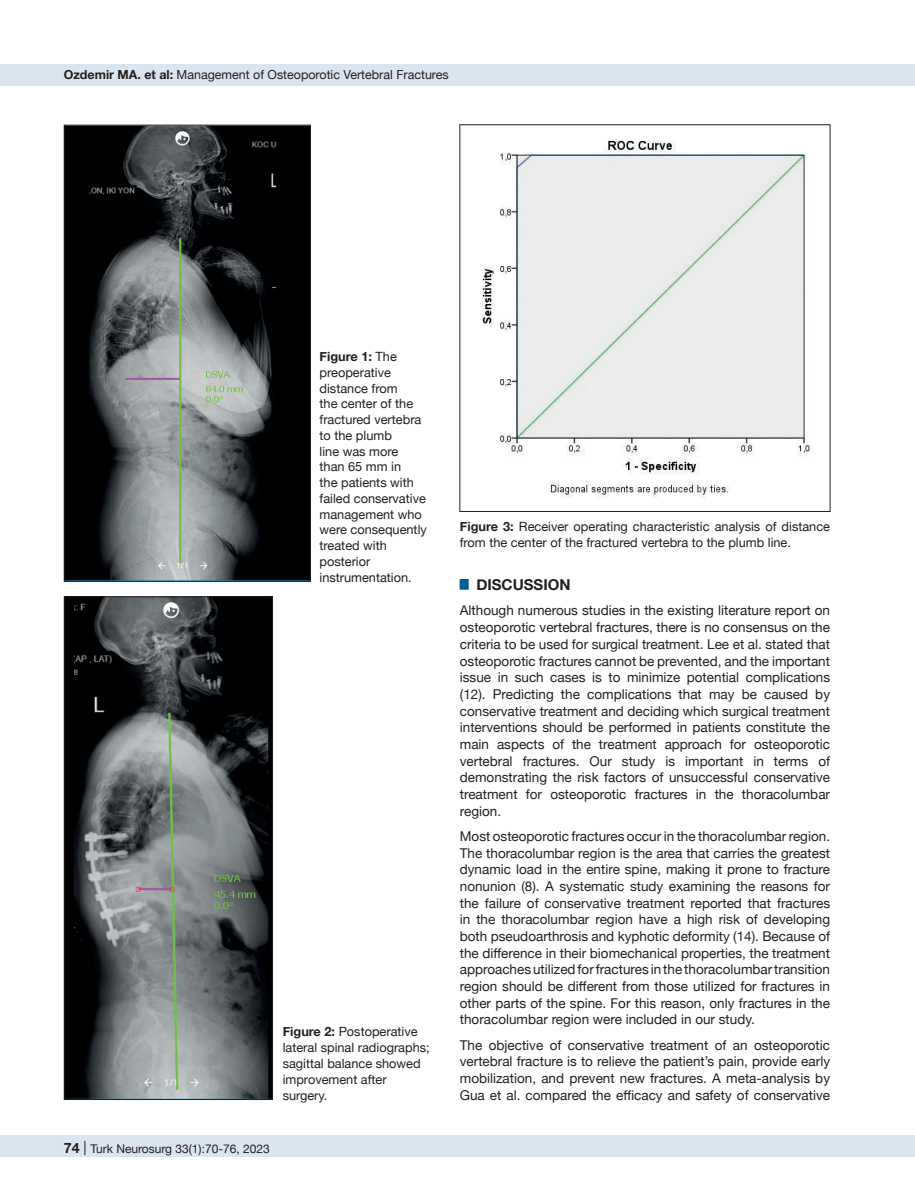
<style>
.page{position:relative;width:915px;height:1191px;background:#fff}
.page>*{position:absolute;margin:0;border:0;box-sizing:border-box;transform-origin:0 0}
.t1{font:700 15px "Helvetica Neue";color:#231f20}
.t2{font:13.5px/16.6px "Helvetica Neue";color:#231f20;text-align:justify}
.t3{font:12.75px/15.8px "Helvetica Neue";color:#231f20}
.t4{font:12.45px "Helvetica Neue";color:#231f20}
.t5{font:12px "Helvetica Neue";color:#231f20}
.s1{font-weight:700}
.s2{font-weight:700;font-size:14.25px}
.s3{font-size:14.25px}
</style>
<div class="page">
<div style="left:0;top:1135px;width:914px;height:22px;background:#dbe5f0"></div>
<div style="left:0;top:64px;width:914px;height:21px;background:#dbe5f0"></div>
<img style="left:66px;top:127px;width:242px;height:453px">
<div style="left:64px;top:125px;width:246px;height:457px;border:1px solid #231f20"></div>
<img style="left:66px;top:598px;width:205px;height:499px">
<div style="left:64px;top:596px;width:209px;height:503px;border:1px solid #231f20"></div>
<img style="left:482px;top:140px;width:329px;height:358px">
<div style="left:459px;top:124px;width:371px;height:388px;border:1px solid #231f20"></div>
<p class="t4" style="left:64px;top:66px;width:386px"><span class="s1">Ozdemir MA. et al:</span> Management of Osteoporotic Vertebral Fractures</p>
<p class="t3" style="left:319px;top:349px;width:109px"><span class="s1">Figure 1:</span> The preoperative distance from<br>the center of the fractured vertebra to the plumb<br>line was more<br>than 65 mm in<br>the patients with failed conservative management who were consequently treated with posterior instrumentation.</p>
<p class="t3" style="left:282px;top:1024px;width:148px"><span class="s1">Figure 2:</span> Postoperative lateral spinal radiographs; sagittal balance showed improvement after surgery.</p>
<p class="t5" style="left:63px;top:1140px;width:208px"><span class="s2">74</span> <span class="s3">|</span> Turk Neurosurg 33(1):70-76, 2023</p>
<p class="t3" style="left:459px;top:519px;width:371px"><span class="s1">Figure 3:</span> Receiver operating characteristic analysis of distance from the center of the fractured vertebra to the plumb line.</p>
<p class="t1" style="left:459px;top:573px;width:112px"><sup>█</sup> DISCUSSION</p>
<p class="t2" style="left:459px;top:603px;width:371px">Although numerous studies in the existing literature report on osteoporotic vertebral fractures, there is no consensus on the criteria to be used for surgical treatment. Lee et al. stated that osteoporotic fractures cannot be prevented, and the important issue in such cases is to minimize potential complications (12). Predicting the complications that may be caused by conservative treatment and deciding which surgical treatment interventions should be performed in patients constitute the main aspects of the treatment approach for osteoporotic vertebral fractures. Our study is important in terms of demonstrating the risk factors of unsuccessful conservative treatment for osteoporotic fractures in the thoracolumbar region.</p>
<p class="t2" style="left:459px;top:828px;width:371px">Most osteoporotic fractures occur in the thoracolumbar region.<br>The thoracolumbar region is the area that carries the greatest dynamic load in the entire spine, making it prone to fracture nonunion (8). A systematic study examining the reasons for the failure of conservative treatment reported that fractures in the thoracolumbar region have a high risk of developing both pseudoarthrosis and kyphotic deformity (14). Because of the difference in their biomechanical properties, the treatment approaches utilized for fractures in the thoracolumbar transition region should be different from those utilized for fractures in other parts of the spine. For this reason, only fractures in the thoracolumbar region were included in our study.</p>
<p class="t2" style="left:459px;top:1037px;width:371px">The objective of conservative treatment of an osteoporotic vertebral fracture is to relieve the patient’s pain, provide early mobilization, and prevent new fractures. A meta-analysis by Gua et al. compared the efficacy and safety of conservative</p>
</div>
